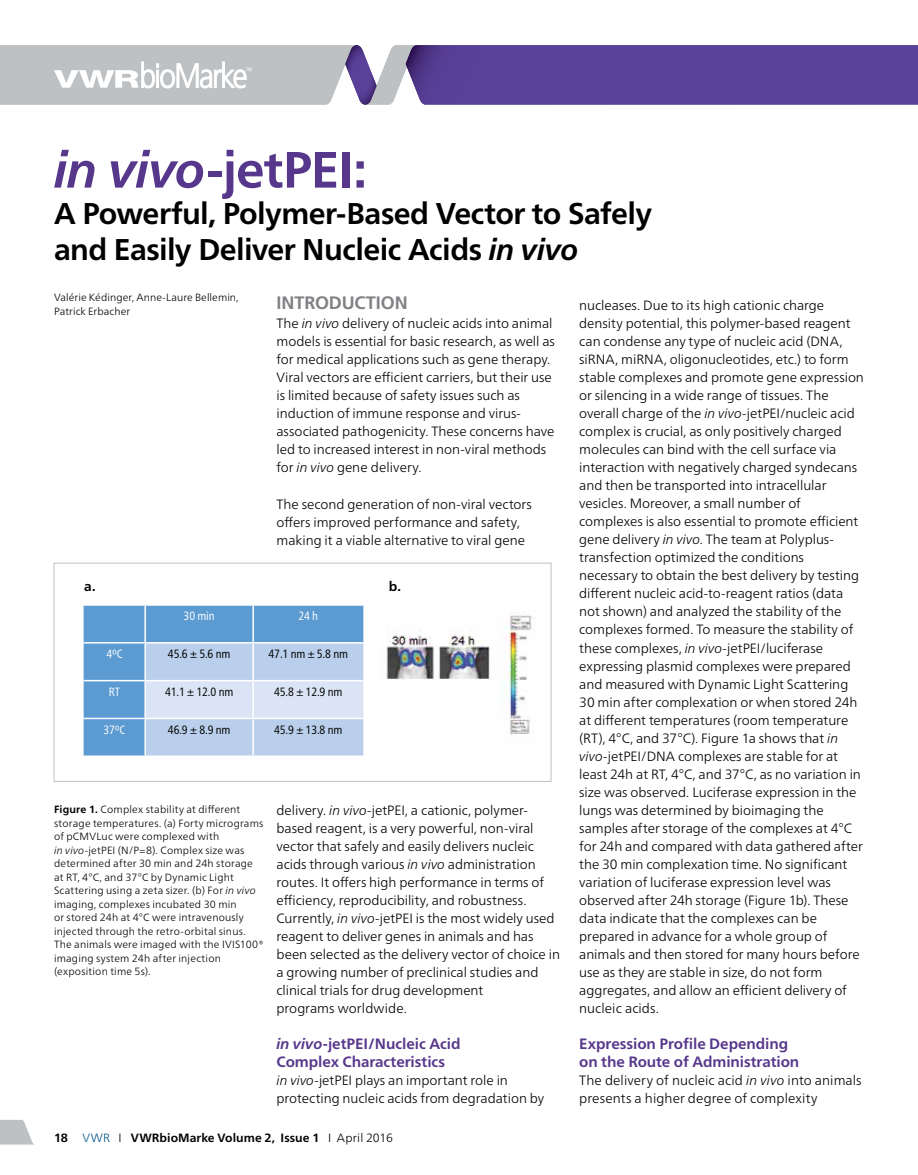
<style>
.page{position:relative;width:918px;height:1175px;background:#fff}
.page>*{position:absolute;margin:0;border:0;box-sizing:border-box;transform-origin:0 0}
.t1{font:700 51px "Frutiger Neue LTW1 G";letter-spacing:-.02em;color:#57378b}
.t2{font:700 30px/36px "Frutiger Neue LTW1 G";letter-spacing:-.02em;color:#000}
.t3{font:700 18px "Frutiger LT Com";letter-spacing:-.005em;color:#808285}
.t4{font:700 15px/18px "Frutiger Neue LTW1 G";letter-spacing:-.005em;color:#57378b}
.t5{font:300 13.5px/18px "Frutiger Neue LTW1 G";color:#000}
.t6{font:700 13.5px "Frutiger Neue LTW1 G";color:#000}
.t7{font:condensed 12px "Frutiger Neue LTW1 G";letter-spacing:-.01em;color:#000}
.t8{font:700 12px "Frutiger Neue LTW1 G";letter-spacing:.005em;color:#000}
.t9{font:condensed 12px "Frutiger Neue LTW1 G";letter-spacing:-.01em;color:#fff}
.t10{font:300 10.5px/13.5px "Frutiger Neue LTW1 G";letter-spacing:.015em;color:#000}
.s1{font-style:italic}
.s2{font-weight:700}
.s3{font-weight:300;color:#005689}
.s4{font-weight:300}
</style>
<div class="page">
<img style="left:386px;top:612px;width:147px;height:124px">
<div style="left:54px;top:563px;width:497px;height:218px;border:1px solid #bec1c4"></div>
<svg style="left:84px;top:605px;width:279px;height:150px;background:#9abee2"></svg>
<hr style="left:144px;top:605px;width:2px;height:37px;background:#fff">
<hr style="left:252px;top:605px;width:2px;height:37px;background:#fff">
<hr style="left:144px;top:643px;width:2px;height:37px;background:#fff">
<hr style="left:252px;top:643px;width:2px;height:37px;background:#fff">
<hr style="left:144px;top:681px;width:2px;height:36px;background:#fff">
<hr style="left:252px;top:681px;width:2px;height:36px;background:#fff">
<hr style="left:144px;top:719px;width:2px;height:36px;background:#fff">
<hr style="left:252px;top:719px;width:2px;height:36px;background:#fff">
<hr style="left:84px;top:642px;width:61px;height:1px;background:#fff">
<hr style="left:145px;top:642px;width:108px;height:1px;background:#fff">
<hr style="left:253px;top:642px;width:110px;height:1px;background:#fff">
<hr style="left:84px;top:680px;width:61px;height:1px;background:#fff">
<hr style="left:145px;top:680px;width:108px;height:1px;background:#fff">
<hr style="left:253px;top:680px;width:110px;height:1px;background:#fff">
<hr style="left:84px;top:717px;width:61px;height:2px;background:#fff">
<hr style="left:145px;top:717px;width:108px;height:2px;background:#fff">
<hr style="left:253px;top:717px;width:110px;height:2px;background:#fff">
<svg style="left:0;top:45px;width:918px;height:60px;background:#897baf"></svg>
<svg style="left:0;top:1120px;width:34px;height:24px"></svg>
<h1 class="t1" style="left:54px;top:140px;width:315px"><span class="s1">in vivo</span>-jetPEI:</h1>
<h2 class="t2" style="left:54px;top:195px;width:600px">A Powerful, Polymer-Based Vector to Safely and Easily Deliver Nucleic Acids <span class="s1">in vivo</span></h2>
<p class="t10" style="left:54px;top:290px;width:186px">Valérie Kédinger, Anne-Laure Bellemin,<br>Patrick Erbacher</p>
<h3 class="t3" style="left:276px;top:292px;width:133px">INTRODUCTION</h3>
<p class="t5" style="left:276px;top:314px;width:280px">The <span class="s1">in vivo</span> delivery of nucleic acids into animal models is essential for basic research, as well as for medical applications such as gene therapy.<br>Viral vectors are efficient carriers, but their use is limited because of safety issues such as induction of immune response and virus&shy;associated pathogenicity. These concerns have led to increased interest in non-viral methods for <span class="s1">in vivo</span> gene delivery.</p>
<p class="t5" style="left:276px;top:494px;width:257px">The second generation of non-viral vectors offers improved performance and safety, making it a viable alternative to viral gene</p>
<p class="t6" style="left:84px;top:578px;width:13px">a.</p>
<p class="t6" style="left:389px;top:578px;width:14px">b.</p>
<p class="t9" style="left:184px;top:609px;width:33px">30 min</p>
<p class="t9" style="left:298px;top:609px;width:21px">24 h</p>
<p class="t9" style="left:106px;top:647px;width:18px">4ºC</p>
<p class="t7" style="left:168px;top:647px;width:64px">45.6 ± 5.6 nm</p>
<p class="t7" style="left:269px;top:647px;width:81px">47.1 nm ± 5.8 nm</p>
<p class="t9" style="left:109px;top:684px;width:13px">RT</p>
<p class="t7" style="left:165px;top:684px;width:70px">41.1 ± 12.0 nm</p>
<p class="t7" style="left:274px;top:684px;width:70px">45.8 ± 12.9 nm</p>
<p class="t9" style="left:103px;top:722px;width:23px">37ºC</p>
<p class="t7" style="left:168px;top:722px;width:64px">46.9 ± 8.9 nm</p>
<p class="t7" style="left:274px;top:722px;width:70px">45.9 ± 13.8 nm</p>
<p class="t10" style="left:54px;top:802px;width:211px"><span class="s2">Figure 1.</span> Complex stability at different storage temperatures. (a) Forty micrograms of pCMVLuc were complexed with<br><span class="s1">in vivo</span>-jetPEI (N/P=8). Complex size was determined after 30 min and 24h storage at RT, 4°C, and 37°C by Dynamic Light Scattering using a zeta sizer. (b) For <span class="s1">in vivo </span>imaging, complexes incubated 30 min<br>or stored 24h at 4°C were intravenously injected through the retro-orbital sinus.<br>The animals were imaged with the IVIS100® imaging system 24h after injection (exposition time 5s).</p>
<p class="t5" style="left:276px;top:800px;width:285px">delivery. <span class="s1">in vivo</span>-jetPEI, a cationic, polymer&shy;based reagent, is a very powerful, non-viral vector that safely and easily delivers nucleic acids through various <span class="s1">in vivo</span> administration routes. It offers high performance in terms of efficiency, reproducibility, and robustness.<br>Currently, <span class="s1">in vivo</span>-jetPEI is the most widely used reagent to deliver genes in animals and has been selected as the delivery vector of choice in a growing number of preclinical studies and clinical trials for drug development<br>programs worldwide.</p>
<p class="t4" style="left:276px;top:1034px;width:186px"><span class="s1">in vivo</span>-jetPEI/Nucleic Acid<br>Complex Characteristics</p>
<p class="t5" style="left:276px;top:1070px;width:269px"><span class="s1">in vivo</span>-jetPEI plays an important role in protecting nucleic acids from degradation by</p>
<p class="t8" style="left:54px;top:1131px;width:340px">18 <span class="s3">VWR</span> <span class="s4">I</span> VWRbioMarke Volume 2, Issue 1 <span class="s4">I April 2016</span></p>
<p class="t5" style="left:579px;top:296px;width:286px">nucleases. Due to its high cationic charge density potential, this polymer-based reagent can condense any type of nucleic acid (DNA, siRNA, miRNA, oligonucleotides, etc.) to form stable complexes and promote gene expression or silencing in a wide range of tissues. The overall charge of the <span class="s1">in vivo</span>-jetPEI/nucleic acid complex is crucial, as only positively charged molecules can bind with the cell surface via interaction with negatively charged syndecans and then be transported into intracellular vesicles. Moreover, a small number of complexes is also essential to promote efficient gene delivery <span class="s1">in vivo</span>. The team at Polyplus&shy;transfection optimized the conditions necessary to obtain the best delivery by testing different nucleic acid-to-reagent ratios (data not shown) and analyzed the stability of the complexes formed. To measure the stability of these complexes, <span class="s1">in vivo</span>-jetPEI/luciferase expressing plasmid complexes were prepared and measured with Dynamic Light Scattering 30 min after complexation or when stored 24h at different temperatures (room temperature (RT), 4°C, and 37°C). Figure 1a shows that <span class="s1">in vivo</span>-jetPEI/DNA complexes are stable for at least 24h at RT, 4°C, and 37°C, as no variation in size was observed. Luciferase expression in the lungs was determined by bioimaging the samples after storage of the complexes at 4°C for 24h and compared with data gathered after the 30 min complexation time. No significant variation of luciferase expression level was observed after 24h storage (Figure 1b). These data indicate that the complexes can be prepared in advance for a whole group of animals and then stored for many hours before use as they are stable in size, do not form aggregates, and allow an efficient delivery of nucleic acids.</p>
<p class="t4" style="left:579px;top:1034px;width:222px">Expression Profile Depending on the Route of Administration</p>
<p class="t5" style="left:579px;top:1070px;width:284px">The delivery of nucleic acid <span class="s1">in vivo</span> into animals presents a higher degree of complexity</p>
</div>
